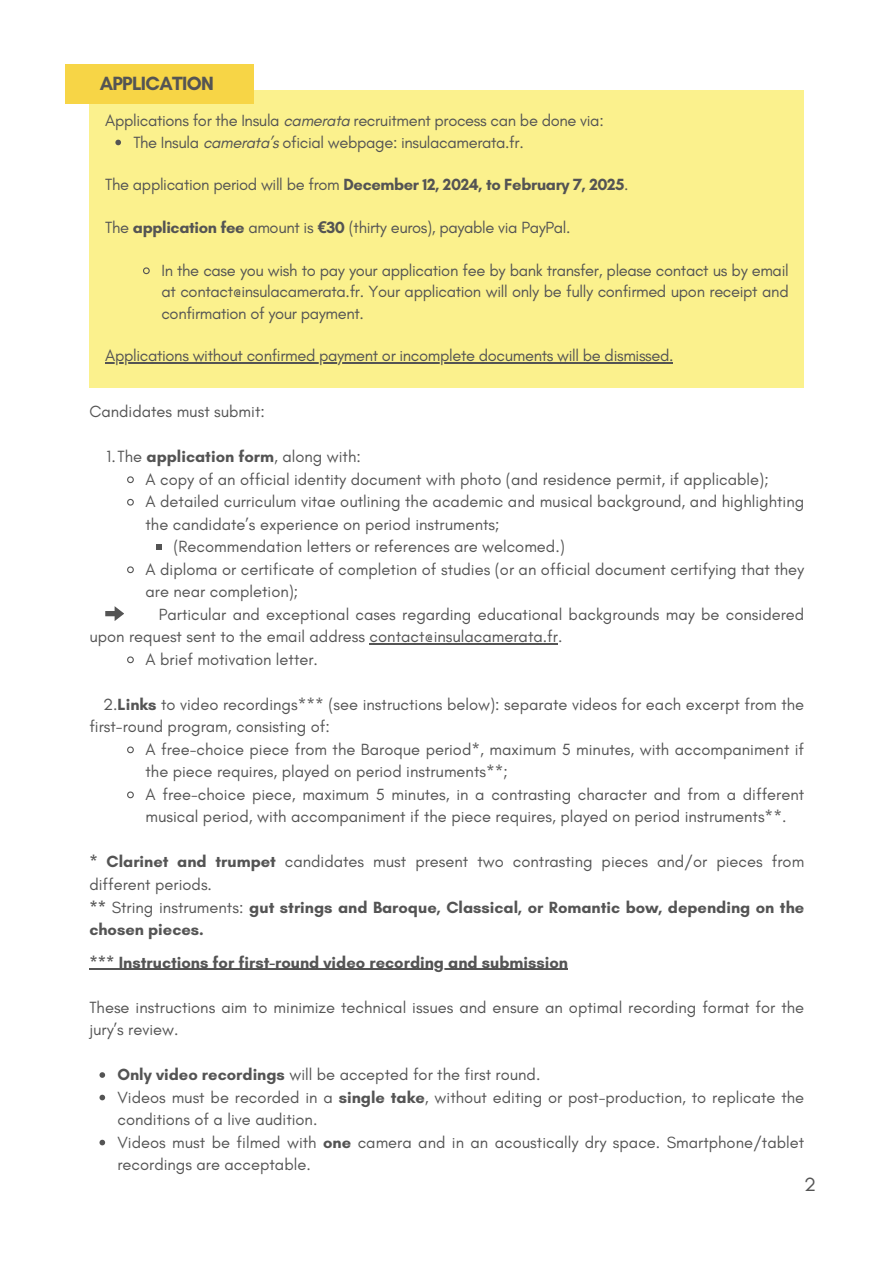
<style>
.page{position:relative;width:894px;height:1264px;background:#fff}
.page>*{position:absolute;margin:0;border:0;box-sizing:border-box;transform-origin:0 0}
.t1{font:700 19.5px "Glacial Indifference";letter-spacing:-.035em;color:#545454}
.t2{font:19.5px "Glacial Indifference";color:#545454}
.t3{font:16.5px/22.5px "Glacial Indifference";color:#545454}
.t4{font:16.5px "Glacial Indifference";letter-spacing:-.02em;color:#545454}
.t5{font:700 16.5px/22.5px "Glacial Indifference";color:#545454}
.t6{font:700 16.5px "Glacial Indifference";letter-spacing:-.02em;color:#545454}
.s1{font-style:italic}
.s2{font-weight:400}
.s3{font-weight:700}
.s4{font-family:"Noto Sans";font-weight:700}
</style>
<div class="page">
<div style="left:89px;top:90px;width:715px;height:297px;background:#fbf18d"></div>
<div style="left:65px;top:65px;width:188px;height:39px;background:#f7d546"></div>
<svg style="left:115px;top:140px;width:6px;height:5px"></svg>
<svg style="left:143px;top:267px;width:7px;height:8px"></svg>
<hr style="left:105px;top:362px;width:568px;height:1px;background:#545454">
<svg style="left:127px;top:476px;width:7px;height:8px"></svg>
<svg style="left:127px;top:498px;width:7px;height:8px"></svg>
<svg style="left:156px;top:544px;width:5px;height:6px"></svg>
<svg style="left:127px;top:566px;width:7px;height:8px"></svg>
<hr style="left:369px;top:643px;width:189px;height:1px;background:#545454">
<svg style="left:127px;top:656px;width:7px;height:8px"></svg>
<svg style="left:127px;top:746px;width:7px;height:8px"></svg>
<svg style="left:127px;top:791px;width:7px;height:8px"></svg>
<hr style="left:89px;top:968px;width:479px;height:1px;background:#545454">
<svg style="left:99px;top:1072px;width:6px;height:5px"></svg>
<svg style="left:99px;top:1094px;width:6px;height:6px"></svg>
<svg style="left:99px;top:1139px;width:6px;height:6px"></svg>
<svg style="left:105px;top:606px;width:19px;height:15px"></svg>
<p class="t1" style="left:100px;top:71px;width:116px">APPLICATION</p>
<h1 class="t4" style="left:105px;top:110px;width:500px">Applications for the Insula <span class="s1">camerata</span> recruitment process can be done via:</h1>
<p class="t4" style="left:133px;top:132px;width:392px">The Insula <span class="s1">camerata’s</span> oficial webpage: insulacamerata.fr.</p>
<p class="t6" style="left:105px;top:175px;width:524px"><span class="s2">The application period will be from</span> December 12, 2024, to February 7, 2025<span class="s2">.</span></p>
<p class="t4" style="left:105px;top:217px;width:466px">The <span class="s3">application fee</span> amount is <span class="s4">€</span><span class="s3">30</span> (thirty euros), payable via PayPal.</p>
<p class="t3" style="left:161px;top:259px;width:628px;line-height:21.3px;text-align:justify">In the case you wish to pay your application fee by bank transfer, please contact us by email at contact@insulacamerata.fr. Your application will only be fully confirmed upon receipt and confirmation of your payment.</p>
<p class="t4" style="left:105px;top:346px;width:569px">Applications without confirmed payment or incomplete documents will be dismissed.</p>
<p class="t3" style="left:89px;top:400px;width:177px">Candidates must submit:</p>
<p class="t3" style="left:107px;top:445px;width:256px">1.The <span class="s3">application form</span>, along with:</p>
<p class="t3" style="left:145px;top:468px;width:624px">A copy of an official identity document with photo (and residence permit, if applicable);</p>
<p class="t3" style="left:145px;top:490px;width:660px">A detailed curriculum vitae outlining the academic and musical background, and highlighting the candidate’s experience on period instruments;</p>
<p class="t3" style="left:173px;top:535px;width:392px">(Recommendation letters or references are welcomed.)</p>
<p class="t3" style="left:145px;top:558px;width:660px">A diploma or certificate of completion of studies (or an official document certifying that they are near completion);</p>
<p class="t3" style="left:89px;top:603px;width:716px;text-indent:69px">Particular and exceptional cases regarding educational backgrounds may be considered upon request sent to the email address contact@insulacamerata.fr.</p>
<p class="t3" style="left:145px;top:648px;width:174px">A brief motivation letter.</p>
<p class="t3" style="left:89px;top:693px;width:716px;text-indent:14px">2.<span class="s3">Links</span> to video recordings*** (see instructions below): separate videos for each excerpt from the first-round program, consisting of:</p>
<p class="t3" style="left:145px;top:738px;width:660px">A free-choice piece from the Baroque period*, maximum 5 minutes, with accompaniment if the piece requires, played on period instruments**;</p>
<p class="t3" style="left:145px;top:783px;width:660px">A free-choice piece, maximum 5 minutes, in a contrasting character and from a different musical period, with accompaniment if the piece requires, played on period instruments**.</p>
<p class="t3" style="left:89px;top:850px;width:716px"><span class="s3">* Clarinet and trumpet</span> candidates must present two contrasting pieces and/or pieces from different periods.</p>
<p class="t5" style="left:89px;top:895px;width:716px">** <span class="s2">String instruments:</span> gut strings and Baroque, Classical, or Romantic bow, depending on the chosen pieces.</p>
<h3 class="t5" style="left:89px;top:950px;width:480px">*** Instructions for first-round video recording and submission</h3>
<p class="t3" style="left:89px;top:995px;width:716px">These instructions aim to minimize technical issues and ensure an optimal recording format for the jury’s review.</p>
<p class="t3" style="left:117px;top:1063px;width:424px"><span class="s3">Only video recordings</span> will be accepted for the first round.</p>
<p class="t3" style="left:117px;top:1085px;width:688px">Videos must be recorded in a <span class="s3">single take</span>, without editing or post-production, to replicate the conditions of a live audition.</p>
<p class="t3" style="left:117px;top:1130px;width:688px">Videos must be filmed with <span class="s3">one</span> camera and in an acoustically dry space. Smartphone/tablet recordings are acceptable.</p>
<p class="t2" style="left:804px;top:1172px;width:13px">2</p>
</div>
